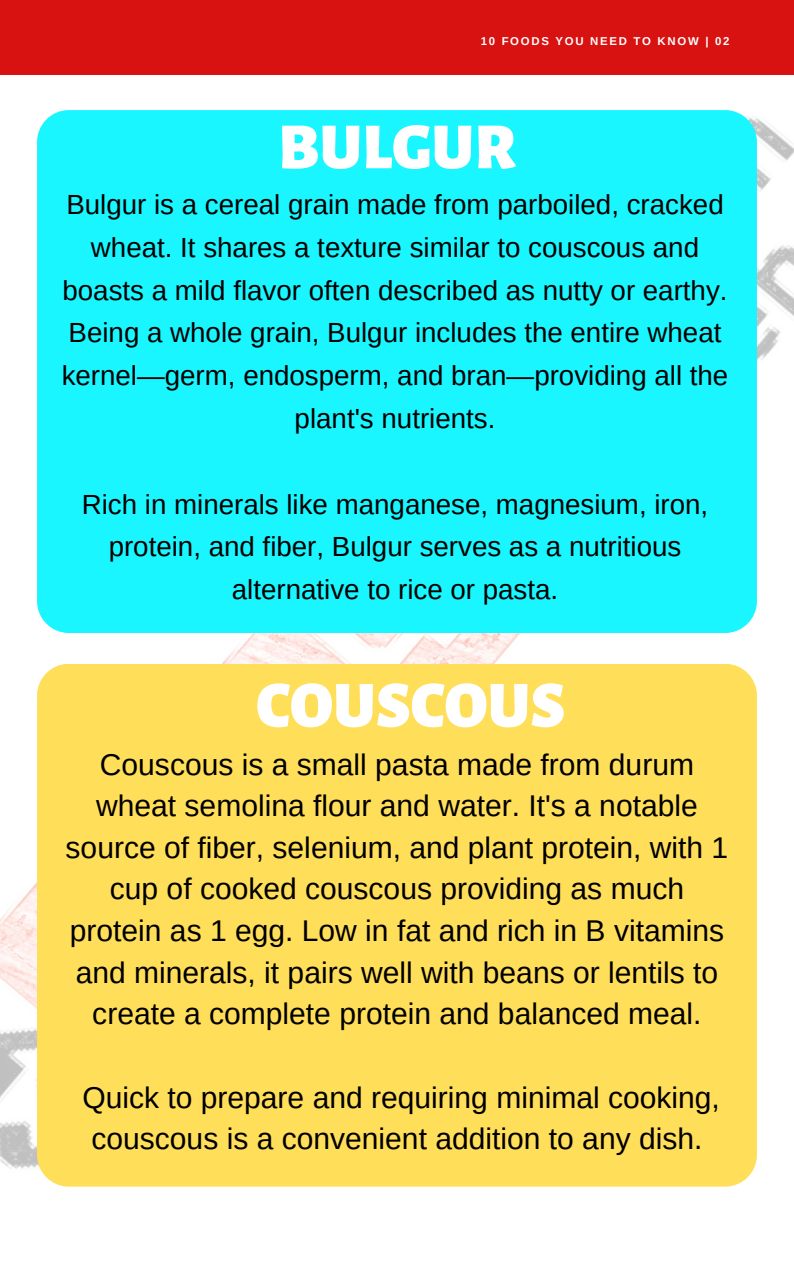
<style>
.page{position:relative;width:794px;height:1266px;background:#fff}
.page>*{position:absolute;margin:0;border:0;box-sizing:border-box;transform-origin:0 0}
.t1{font:900 65.7px "Alegreya Sans";color:#fff}
.t2{font:30px/41.6px "Arimo";color:#000;text-align:center}
.t3{font:27.67px/42.8px "Arimo";color:#000;text-align:center}
.t4{font:700 11.4px "Arimo";letter-spacing:.15em;color:#fff}
</style>
<div class="page">
<img style="left:0;top:110px;width:793px;height:1077px">
<div style="left:0;top:0;width:793px;height:75px;background:#d81111"></div>
<div style="left:37px;top:110px;width:719px;height:523px;background:#1af6ff;border-radius:32px"></div>
<div style="left:37px;top:664px;width:719px;height:522px;background:#ffde59;border-radius:32px"></div>
<p class="t4" style="left:480px;top:34px;width:250px">10 FOODS YOU NEED TO KNOW | 02</p>
<p class="t1" style="left:278px;top:116px;width:239px">BULGUR</p>
<h1 class="t3" style="left:62px;top:183px;width:667px">Bulgur is a cereal grain made from parboiled, cracked wheat. It shares a texture similar to couscous and boasts a mild flavor often described as nutty or earthy.<br>Being a whole grain, Bulgur includes the entire wheat kernel—germ, endosperm, and bran—providing all the plant's nutrients.</h1>
<h2 class="t3" style="left:82px;top:482px;width:627px">Rich in minerals like manganese, magnesium, iron, protein, and fiber, Bulgur serves as a nutritious alternative to rice or pasta.</h2>
<h2 class="t1" style="left:256px;top:674px;width:310px">COUSCOUS</h2>
<h2 class="t2" style="left:66px;top:743px;width:663px">Couscous is a small pasta made from durum wheat semolina flour and water. It's a notable source of fiber, selenium, and plant protein, with 1 cup of cooked couscous providing as much protein as 1 egg. Low in fat and rich in B vitamins and minerals, it pairs well with beans or lentils to create a complete protein and balanced meal.</h2>
<h2 class="t2" style="left:82px;top:1076px;width:638px">Quick to prepare and requiring minimal cooking, couscous is a convenient addition to any dish.</h2>
</div>
